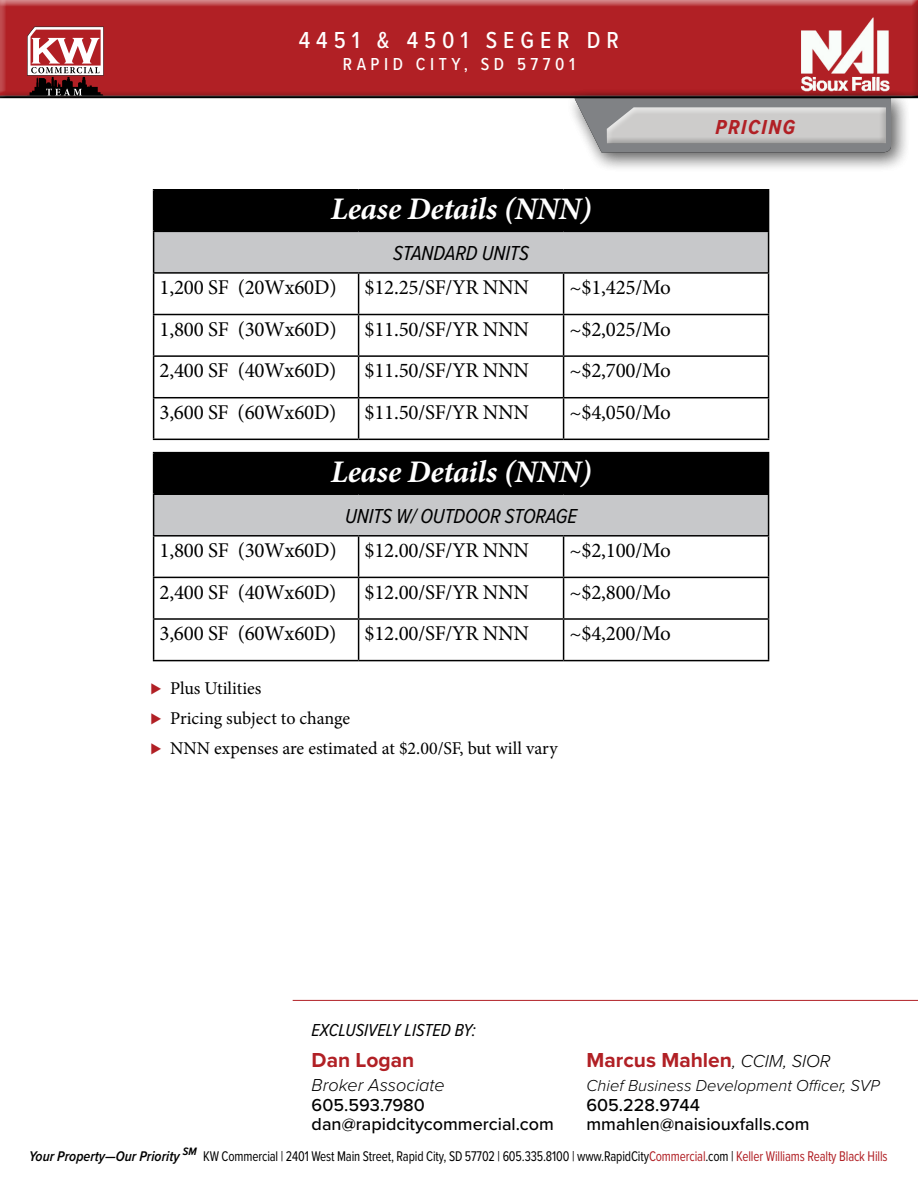
<style>
.page{position:relative;width:918px;height:1188px;background:#fff}
.page>*{position:absolute;margin:0;border:0;box-sizing:border-box;transform-origin:0 0}
.t1{font:italic 700 31.5px "Minion Pro";letter-spacing:-.005em;color:#fff}
.t2{font:500 24px "Proxima Nova Cond";letter-spacing:.25em;color:#fff}
.t3{font:21px "Minion Pro";letter-spacing:-.01em;color:#000}
.t4{font:italic 21px "Proxima Nova Cond";letter-spacing:-.01em;color:#000}
.t5{font:700 21px "Proxima Nova";color:#b12025}
.t6{font:italic 700 21px "Proxima Nova Cond";letter-spacing:.075em;color:#b12025}
.t7{font:18px/30px "Minion Pro";color:#000}
.t8{font:500 18px/19.5px "Proxima Nova";color:#000101}
.t9{font:italic 18px "Proxima Nova Cond";color:#000101}
.t10{font:500 18px "Proxima Nova Cond";letter-spacing:.25em;color:#fff}
.t11{font:italic 300 18px "Proxima Nova";color:#000101}
.t12{font:italic 300 16.5px "Proxima Nova";color:#000101}
.t13{font:14.55px "Proxima Nova Cond";letter-spacing:-.01em;color:#000;scale:.9 1}
.s1{font-family:"Proxima Nova";font-weight:700;color:#b12025}
.s2{font-weight:300;font-style:italic;font-size:18px;color:#000101}
.s3{font-weight:600;font-style:italic}
.s4{color:#b12025}
</style>
<div class="page">
<div style="left:0;top:0;width:918px;height:99px;background:#000;opacity:.75"></div>
<svg style="left:27px;top:27px;width:77px;height:61px"></svg>
<hr style="left:293px;top:1000px;width:625px;height:1px;background:#b12025">
<div style="left:566px;top:88px;width:345px;height:84px;background:#000;opacity:.4"></div>
<svg style="left:575px;top:101px;width:316px;height:51px;background:#939497"></svg>
<div style="left:599px;top:100px;width:292px;height:44px;background:#808285"></div>
<div style="left:603px;top:104px;width:290px;height:40px;background:#000;opacity:.75"></div>
<div style="left:154px;top:190px;width:615px;height:41px;background:#000"></div>
<div style="left:154px;top:231px;width:615px;height:42px;background:#c7c8ca"></div>
<hr style="left:153px;top:398px;width:1px;height:41px;background:#000">
<hr style="left:358px;top:398px;width:1px;height:41px;background:#000">
<hr style="left:563px;top:398px;width:1px;height:41px;background:#000">
<hr style="left:768px;top:398px;width:1px;height:41px;background:#000">
<hr style="left:153px;top:439px;width:206px;height:1px;background:#000">
<hr style="left:359px;top:439px;width:205px;height:1px;background:#000">
<hr style="left:564px;top:439px;width:205px;height:1px;background:#000">
<hr style="left:153px;top:274px;width:1px;height:40px;background:#000">
<hr style="left:358px;top:274px;width:1px;height:40px;background:#000">
<hr style="left:563px;top:274px;width:1px;height:40px;background:#000">
<hr style="left:768px;top:274px;width:1px;height:40px;background:#000">
<hr style="left:153px;top:314px;width:206px;height:1px;background:#000">
<hr style="left:153px;top:315px;width:1px;height:40px;background:#000">
<hr style="left:359px;top:314px;width:205px;height:1px;background:#000">
<hr style="left:358px;top:315px;width:1px;height:40px;background:#000">
<hr style="left:564px;top:314px;width:205px;height:1px;background:#000">
<hr style="left:563px;top:315px;width:1px;height:40px;background:#000">
<hr style="left:768px;top:315px;width:1px;height:40px;background:#000">
<hr style="left:153px;top:355px;width:206px;height:2px;background:#000">
<hr style="left:153px;top:357px;width:1px;height:40px;background:#000">
<hr style="left:359px;top:355px;width:205px;height:2px;background:#000">
<hr style="left:358px;top:357px;width:1px;height:40px;background:#000">
<hr style="left:564px;top:355px;width:205px;height:2px;background:#000">
<hr style="left:563px;top:357px;width:1px;height:40px;background:#000">
<hr style="left:768px;top:357px;width:1px;height:40px;background:#000">
<hr style="left:153px;top:397px;width:206px;height:1px;background:#000">
<hr style="left:359px;top:397px;width:205px;height:1px;background:#000">
<hr style="left:564px;top:397px;width:205px;height:1px;background:#000">
<hr style="left:153px;top:231px;width:206px;height:1px;background:#000">
<hr style="left:359px;top:231px;width:205px;height:1px;background:#000">
<hr style="left:564px;top:231px;width:205px;height:1px;background:#000">
<hr style="left:153px;top:189px;width:206px;height:1px;background:#000">
<hr style="left:153px;top:191px;width:1px;height:40px;background:#000">
<hr style="left:359px;top:189px;width:205px;height:1px;background:#000">
<hr style="left:564px;top:189px;width:205px;height:1px;background:#000">
<hr style="left:153px;top:232px;width:1px;height:40px;background:#000">
<hr style="left:768px;top:232px;width:1px;height:40px;background:#000">
<hr style="left:153px;top:272px;width:206px;height:2px;background:#000">
<hr style="left:359px;top:272px;width:205px;height:2px;background:#000">
<hr style="left:564px;top:272px;width:205px;height:2px;background:#000">
<div style="left:154px;top:453px;width:615px;height:41px;background:#000"></div>
<div style="left:154px;top:494px;width:615px;height:42px;background:#c7c8ca"></div>
<hr style="left:153px;top:620px;width:1px;height:40px;background:#000">
<hr style="left:358px;top:620px;width:1px;height:40px;background:#000">
<hr style="left:563px;top:620px;width:1px;height:40px;background:#000">
<hr style="left:768px;top:620px;width:1px;height:40px;background:#000">
<hr style="left:153px;top:660px;width:206px;height:1px;background:#000">
<hr style="left:359px;top:660px;width:205px;height:1px;background:#000">
<hr style="left:564px;top:660px;width:205px;height:1px;background:#000">
<hr style="left:153px;top:537px;width:1px;height:40px;background:#000">
<hr style="left:358px;top:537px;width:1px;height:40px;background:#000">
<hr style="left:563px;top:537px;width:1px;height:40px;background:#000">
<hr style="left:768px;top:537px;width:1px;height:40px;background:#000">
<hr style="left:153px;top:577px;width:206px;height:1px;background:#000">
<hr style="left:153px;top:578px;width:1px;height:40px;background:#000">
<hr style="left:359px;top:577px;width:205px;height:1px;background:#000">
<hr style="left:358px;top:578px;width:1px;height:40px;background:#000">
<hr style="left:564px;top:577px;width:205px;height:1px;background:#000">
<hr style="left:563px;top:578px;width:1px;height:40px;background:#000">
<hr style="left:768px;top:578px;width:1px;height:40px;background:#000">
<hr style="left:153px;top:618px;width:206px;height:2px;background:#000">
<hr style="left:359px;top:618px;width:205px;height:2px;background:#000">
<hr style="left:564px;top:618px;width:205px;height:2px;background:#000">
<hr style="left:153px;top:493px;width:206px;height:2px;background:#000">
<hr style="left:359px;top:493px;width:205px;height:2px;background:#000">
<hr style="left:564px;top:493px;width:205px;height:2px;background:#000">
<hr style="left:153px;top:452px;width:206px;height:1px;background:#000">
<hr style="left:153px;top:453px;width:1px;height:40px;background:#000">
<hr style="left:359px;top:452px;width:205px;height:1px;background:#000">
<hr style="left:564px;top:452px;width:205px;height:1px;background:#000">
<hr style="left:153px;top:495px;width:1px;height:40px;background:#000">
<hr style="left:768px;top:495px;width:1px;height:40px;background:#000">
<hr style="left:153px;top:535px;width:206px;height:2px;background:#000">
<hr style="left:359px;top:535px;width:205px;height:2px;background:#000">
<hr style="left:564px;top:535px;width:205px;height:2px;background:#000">
<div style="left:0;top:88px;width:918px;height:13px;background:#fff;opacity:.75"></div>
<div style="left:0;top:92px;width:918px;height:9px;background:#000;opacity:.75"></div>
<img style="left:799px;top:13px;width:92px;height:88px">
<p class="t2" style="left:299px;top:23px;width:322px">4451 &amp; 4501 SEGER DR</p>
<p class="t10" style="left:343px;top:51px;width:234px">RAPID CITY, SD 57701</p>
<h1 class="t1" style="left:331px;top:186px;width:262px">Lease Details (NNN)</h1>
<p class="t4" style="left:393px;top:238px;width:137px">STANDARD UNITS</p>
<p class="t3" style="left:160px;top:273px;width:179px">1,200 SF (20Wx60D)</p>
<p class="t3" style="left:365px;top:273px;width:166px">$12.25/SF/YR NNN</p>
<p class="t3" style="left:570px;top:273px;width:103px">~$1,425/Mo</p>
<p class="t3" style="left:160px;top:315px;width:179px">1,800 SF (30Wx60D)</p>
<p class="t3" style="left:365px;top:315px;width:166px">$11.50/SF/YR NNN</p>
<p class="t3" style="left:570px;top:315px;width:103px">~$2,025/Mo</p>
<p class="t3" style="left:160px;top:357px;width:179px">2,400 SF (40Wx60D)</p>
<p class="t3" style="left:365px;top:357px;width:166px">$11.50/SF/YR NNN</p>
<p class="t3" style="left:570px;top:357px;width:103px">~$2,700/Mo</p>
<p class="t3" style="left:160px;top:398px;width:179px">3,600 SF (60Wx60D)</p>
<p class="t3" style="left:365px;top:398px;width:166px">$11.50/SF/YR NNN</p>
<p class="t3" style="left:569px;top:398px;width:103px">~$4,050/Mo</p>
<h1 class="t1" style="left:331px;top:449px;width:262px">Lease Details (NNN)</h1>
<p class="t4" style="left:345px;top:501px;width:233px">UNITS W/ OUTDOOR STORAGE</p>
<p class="t3" style="left:160px;top:536px;width:179px">1,800 SF (30Wx60D)</p>
<p class="t3" style="left:365px;top:536px;width:166px">$12.00/SF/YR NNN</p>
<p class="t3" style="left:570px;top:536px;width:103px">~$2,100/Mo</p>
<p class="t3" style="left:160px;top:578px;width:179px">2,400 SF (40Wx60D)</p>
<p class="t3" style="left:365px;top:578px;width:166px">$12.00/SF/YR NNN</p>
<p class="t3" style="left:570px;top:578px;width:103px">~$2,800/Mo</p>
<p class="t3" style="left:160px;top:619px;width:179px">3,600 SF (60Wx60D)</p>
<p class="t3" style="left:365px;top:619px;width:166px">$12.00/SF/YR NNN</p>
<p class="t3" style="left:570px;top:619px;width:103px">~$4,200/Mo</p>
<p class="t7" style="left:150px;top:674px;width:409px"><span class="s1">⊲</span> Plus Utilities<br><span class="s1">⊲</span> Pricing subject to change<br><span class="s1">⊲</span> NNN expenses are estimated at $2.00/SF, but will vary</p>
<p class="t6" style="left:700px;top:111px;width:112px">PAGE NAME</p>
<p class="t6" style="left:715px;top:111px;width:81px">PRICING</p>
<p class="t9" style="left:312px;top:1017px;width:166px">EXCLUSIVELY LISTED BY:</p>
<p class="t5" style="left:312px;top:1045px;width:104px">Dan Logan</p>
<p class="t11" style="left:312px;top:1072px;width:135px">Broker Associate</p>
<p class="t8" style="left:312px;top:1094px;width:244px">605.593.7980 dan@rapidcitycommercial.com</p>
<p class="t5" style="left:586px;top:1045px;width:246px">Marcus Mahlen<span class="s2">, CCIM, SIOR</span></p>
<p class="t12" style="left:586px;top:1073px;width:295px">Chief Business Development Officer, SVP</p>
<p class="t8" style="left:586px;top:1094px;width:225px">605.228.9744 mmahlen@naisiouxfalls.com</p>
<p class="t13" style="left:29px;top:1145px;width:955px"><span class="s3">Your Property—Our Priority</span> <sup>SM</sup> KW Commercial | 2401 West Main Street, Rapid City, SD 57702 | 605.335.8100 | www.RapidCity<span class="s4">Commercial</span>.com | <span class="s4">Keller Williams Realty Black Hills</span></p>
</div>
